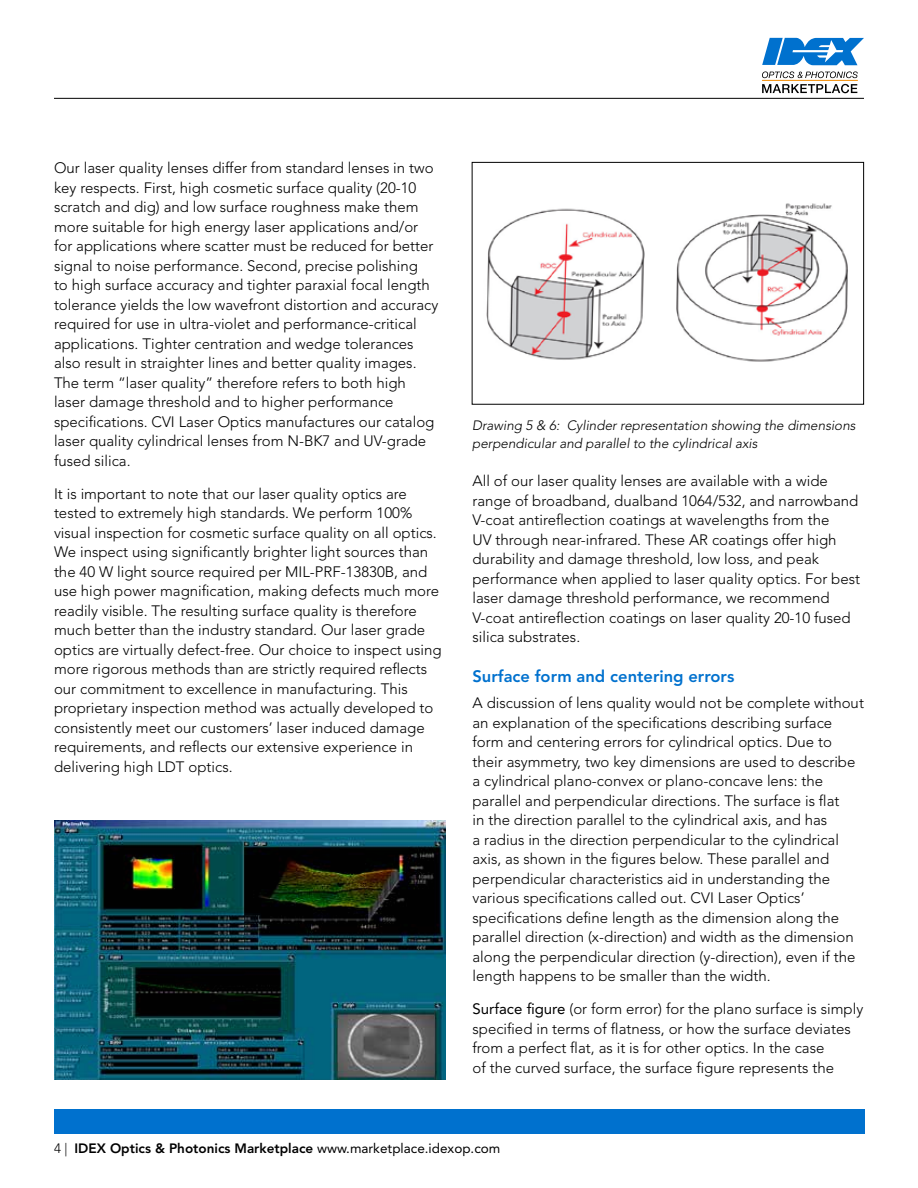
<style>
.page{position:relative;width:918px;height:1188px;background:#fff}
.page>*{position:absolute;margin:0;border:0;box-sizing:border-box;transform-origin:0 0}
.t1{font:800 16.5px "Avenir LT Std";color:#0071ce}
.t2{font:300 15px/19.5px "Avenir LT Std";color:#000}
.t3{font:italic 300 13.5px/18px "Avenir LT Std";color:#000}
.t4{font:800 13.5px "Avenir LT Std";color:#000}
.s1{font-weight:400}
.s2{font-weight:300}
</style>
<div class="page">
<div style="left:54px;top:1110px;width:810px;height:24px;background:#0071ce"></div>
<hr style="left:54px;top:98px;width:810px;height:1px;background:#000">
<svg style="left:762px;top:38px;width:102px;height:27px"></svg>
<hr style="left:762px;top:80px;width:96px;height:1px;background:#f38b00">
<svg style="left:762px;top:71px;width:96px;height:7px"></svg>
<svg style="left:762px;top:84px;width:95px;height:9px"></svg>
<img style="left:486px;top:203px;width:362px;height:159px">
<div style="left:472px;top:162px;width:392px;height:243px;border:1px solid #000"></div>
<img style="left:54px;top:820px;width:391px;height:260px">
<p class="t2" style="left:54px;top:158px;width:386px">Our laser quality lenses differ from standard lenses in two key respects. First, high cosmetic surface quality (20-10 scratch and dig) and low surface roughness make them more suitable for high energy laser applications and/or for applications where scatter must be reduced for better signal to noise performance. Second, precise polishing<br>to high surface accuracy and tighter paraxial focal length tolerance yields the low wavefront distortion and accuracy required for use in ultra-violet and performance-critical applications. Tighter centration and wedge tolerances also result in straighter lines and better quality images.<br>The term “laser quality” therefore refers to both high laser damage threshold and to higher performance specifications. CVI Laser Optics manufactures our catalog laser quality cylindrical lenses from N-BK7 and UV-grade fused silica.</p>
<p class="t2" style="left:54px;top:484px;width:389px">It is important to note that our laser quality optics are tested to extremely high standards. We perform 100% visual inspection for cosmetic surface quality on all optics.<br>We inspect using significantly brighter light sources than the 40 W light source required per MIL-PRF-13830B, and use high power magnification, making defects much more readily visible. The resulting surface quality is therefore much better than the industry standard. Our laser grade optics are virtually defect-free. Our choice to inspect using more rigorous methods than are strictly required reflects our commitment to excellence in manufacturing. This proprietary inspection method was actually developed to consistently meet our customers’ laser induced damage requirements, and reflects our extensive experience in delivering high LDT optics.</p>
<p class="t3" style="left:472px;top:417px;width:385px">Drawing 5 &amp; 6: Cylinder representation showing the dimensions perpendicular and parallel to the cylindrical axis</p>
<p class="t2" style="left:472px;top:471px;width:389px">All of our laser quality lenses are available with a wide range of broadband, dualband 1064/532, and narrowband V-coat antireflection coatings at wavelengths from the<br>UV through near-infrared. These AR coatings offer high durability and damage threshold, low loss, and peak performance when applied to laser quality optics. For best laser damage threshold performance, we recommend V-coat antireflection coatings on laser quality 20-10 fused silica substrates.</p>
<p class="t1" style="left:472px;top:666px;width:263px">Surface form and centering errors</p>
<p class="t2" style="left:472px;top:693px;width:393px">A discussion of lens quality would not be complete without an explanation of the specifications describing surface form and centering errors for cylindrical optics. Due to their asymmetry, two key dimensions are used to describe a cylindrical plano-convex or plano-concave lens: the parallel and perpendicular directions. The surface is flat<br>in the direction parallel to the cylindrical axis, and has<br>a radius in the direction perpendicular to the cylindrical axis, as shown in the figures below. These parallel and perpendicular characteristics aid in understanding the various specifications called out. CVI Laser Optics’ specifications define length as the dimension along the parallel direction (x-direction) and width as the dimension along the perpendicular direction (y-direction), even if the length happens to be smaller than the width.</p>
<p class="t2" style="left:472px;top:999px;width:392px"><span class="s1">Surface figure</span> (or form error) for the plano surface is simply specified in terms of flatness, or how the surface deviates from a perfect flat, as it is for other optics. In the case<br>of the curved surface, the surface figure represents the</p>
<p class="t4" style="left:54px;top:1140px;width:448px"><span class="s2">4 |</span> IDEX Optics &amp; Photonics Marketplace <span class="s1">www.marketplace.idexop.com</span></p>
</div>
